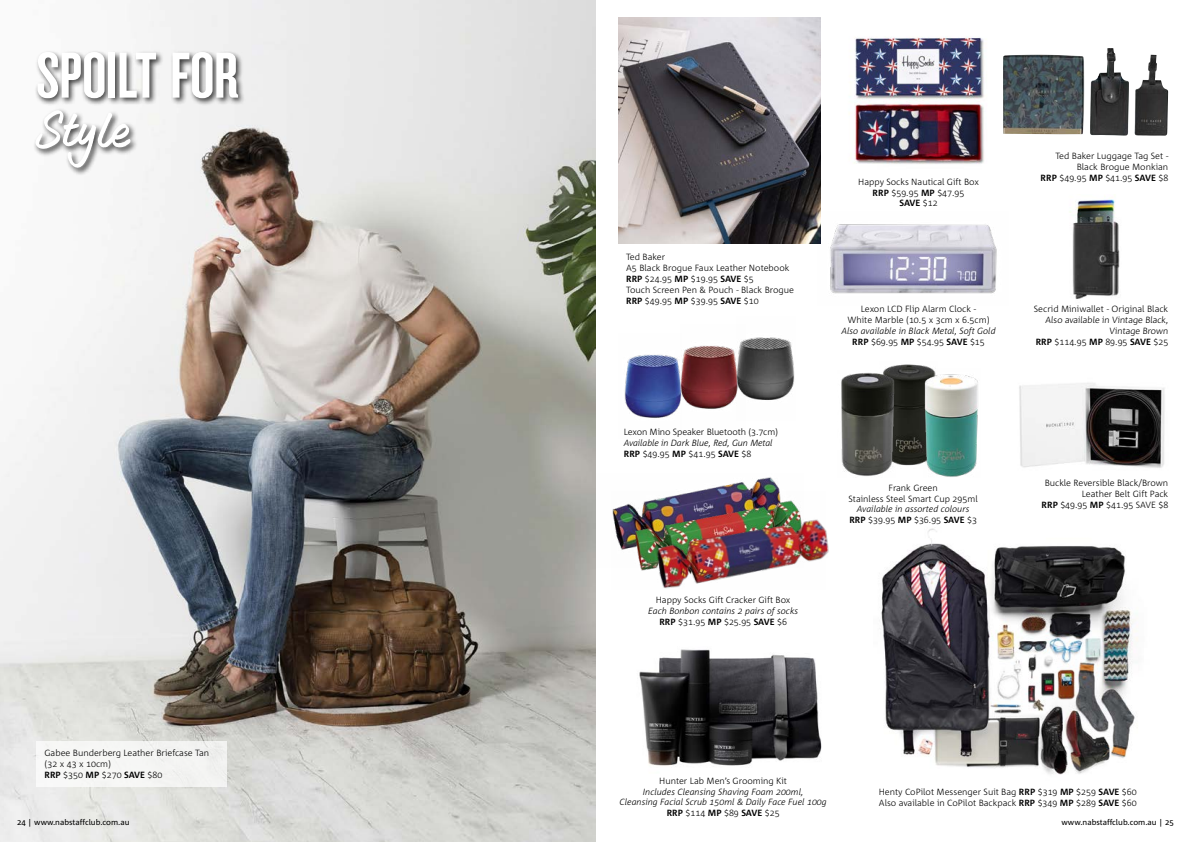
<style>
.page{position:relative;width:1191px;height:842px;background:#fff}
.page>*{position:absolute;margin:0;border:0;box-sizing:border-box;transform-origin:0 0}
.t1{font:60px "NAB Impact";color:#fff}
.t2{font:60px "NAB Script";letter-spacing:-.005em;color:#fff}
.t3{font:300 9px/10.8px "Corpid C1";color:#000;text-align:right}
.t4{font:italic 300 9px/10.8px "Corpid C1";color:#000;text-align:center}
.t5{font:8px "Corpid";color:#000}
.s1{font-weight:700}
.s2{font-weight:700;font-style:normal}
.s3{font-style:normal}
</style>
<div class="page">
<img style="left:1019px;top:383px;width:146px;height:85px">
<img style="left:881px;top:528px;width:257px;height:247px">
<img style="left:849px;top:36px;width:135px;height:128px">
<img style="left:595px;top:473px;width:185px;height:94px">
<img style="left:611px;top:491px;width:189px;height:76px">
<img style="left:633px;top:513px;width:196px;height:76px">
<img style="left:618px;top:17px;width:202px;height:226px">
<img style="left:884px;top:364px;width:47px;height:102px">
<img style="left:841px;top:370px;width:54px;height:106px">
<img style="left:923px;top:368px;width:55px;height:109px">
<img style="left:1070px;top:199px;width:50px;height:100px">
<img style="left:624px;top:354px;width:56px;height:64px">
<img style="left:680px;top:345px;width:56px;height:64px">
<img style="left:736px;top:337px;width:59px;height:63px">
<img style="left:639px;top:649px;width:183px;height:117px">
<img style="left:0;top:0;width:595px;height:842px">
<img style="left:1090px;top:48px;width:60px;height:88px">
<div style="left:34px;top:50px;width:212px;height:56px;background:#000;opacity:.75"></div>
<div style="left:33px;top:108px;width:105px;height:68px;background:#000;opacity:.75"></div>
<div style="left:36px;top:741px;width:191px;height:45px;background:#f5f6f5"></div>
<img style="left:818px;top:211px;width:179px;height:83px">
<svg style="left:17px;top:820px;width:9px;height:6px"></svg>
<h1 class="t1" style="left:36px;top:50px;width:205px">SPOILT FOR</h1>
<h1 class="t2" style="left:36px;top:89px;width:96px">Style</h1>
<p class="t3" style="left:626px;top:252px;width:169px;text-align:left">Ted Baker<br>A5 Black Brogue Faux Leather Notebook<br><span class="s1">RRP</span> $24.95 <span class="s1">MP</span> $19.95 <span class="s1">SAVE</span> $5<br>Touch Screen Pen &amp; Pouch - Black Brogue<br><span class="s1">RRP</span> $49.95 <span class="s1">MP</span> $39.95 <span class="s1">SAVE</span> $10</p>
<p class="t3" style="left:624px;top:427px;width:156px">Lexon Mino Speaker Bluetooth (3.7cm)</p>
<p class="t4" style="left:624px;top:437px;width:150px;text-align:left">Available in Dark Blue, Red, Gun Metal<br><span class="s2">RRP</span> <span class="s3">$49.95</span> <span class="s2">MP</span> <span class="s3">$41.95</span> <span class="s2">SAVE</span> <span class="s3">$8</span></p>
<p class="t3" style="left:656px;top:594px;width:136px">Happy Socks Gift Cracker Gift Box</p>
<p class="t4" style="left:648px;top:605px;width:151px">Each Bonbon contains 2 pairs of socks<br><span class="s2">RRP</span> <span class="s3">$31.95</span> <span class="s2">MP</span> <span class="s3">$25.95</span> <span class="s2">SAVE</span> <span class="s3">$6</span></p>
<p class="t3" style="left:858px;top:176px;width:122px;text-align:center">Happy Socks Nautical Gift Box<br><span class="s1">RRP</span> $59.95 <span class="s1">MP</span> $47.95<br><span class="s1">SAVE</span> $12</p>
<p class="t3" style="left:1040px;top:151px;width:129px">Ted Baker Luggage Tag Set -<br>Black Brogue Monkian<br><span class="s1">RRP</span> $49.95 <span class="s1">MP</span> $41.95 <span class="s1">SAVE</span> $8</p>
<p class="t3" style="left:847px;top:303px;width:144px;text-align:center">Lexon LCD Flip Alarm Clock -<br>White Marble (10.5 x 3cm x 6.5cm)</p>
<p class="t4" style="left:841px;top:325px;width:155px">Also available in Black Metal, Soft Gold<br><span class="s2">RRP</span> <span class="s3">$69.95</span> <span class="s2">MP</span> <span class="s3">$54.95</span> <span class="s2">SAVE</span> <span class="s3">$15</span></p>
<p class="t3" style="left:1034px;top:303px;width:137px">Secrid Miniwallet - Original Black<br>Also available in Vintage Black,<br>Vintage Brown<br><span class="s1">RRP</span> $114.95 <span class="s1">MP</span> 89.95 <span class="s1">SAVE</span> $25</p>
<p class="t3" style="left:848px;top:482px;width:131px;text-align:center">Frank Green<br>Stainless Steel Smart Cup 295ml</p>
<p class="t4" style="left:849px;top:503px;width:129px">Available in assorted colours<br><span class="s2">RRP</span> <span class="s3">$39.95</span> <span class="s2">MP</span> <span class="s3">$36.95</span> <span class="s2">SAVE</span> <span class="s3">$3</span></p>
<p class="t3" style="left:1041px;top:477px;width:128px">Buckle Reversible Black/Brown<br>Leather Belt Gift Pack<br><span class="s1">RRP</span> $49.95 <span class="s1">MP</span> $41.95 SAVE $8</p>
<p class="t3" style="left:45px;top:747px;width:166px;text-align:left">Gabee Bunderberg Leather Briefcase Tan (32 x 43 x 10cm)<br><span class="s1">RRP</span> $350 <span class="s1">MP</span> $270 <span class="s1">SAVE</span> $80</p>
<p class="t5" style="left:28px;top:818px;width:103px">| www.nabstaffclub.com.au</p>
<p class="t5" style="left:1061px;top:818px;width:103px">www.nabstaffclub.com.au |</p>
<p class="t3" style="left:659px;top:775px;width:129px">Hunter Lab Men’s Grooming Kit</p>
<p class="t4" style="left:619px;top:786px;width:209px">Includes Cleansing Shaving Foam 200ml,<br>Cleansing Facial Scrub 150ml &amp; Daily Face Fuel 100g<br><span class="s2">RRP</span> <span class="s3">$114</span> <span class="s2">MP</span> <span class="s3">$89</span> <span class="s2">SAVE</span> <span class="s3">$25</span></p>
<p class="t3" style="left:878px;top:786px;width:259px;text-align:left">Henty CoPilot Messenger Suit Bag <span class="s1">RRP</span> $319 <span class="s1">MP</span> $259 <span class="s1">SAVE</span> $60<br>Also available in CoPilot Backpack <span class="s1">RRP</span> $349 <span class="s1">MP</span> $289 <span class="s1">SAVE</span> $60</p>
</div>
